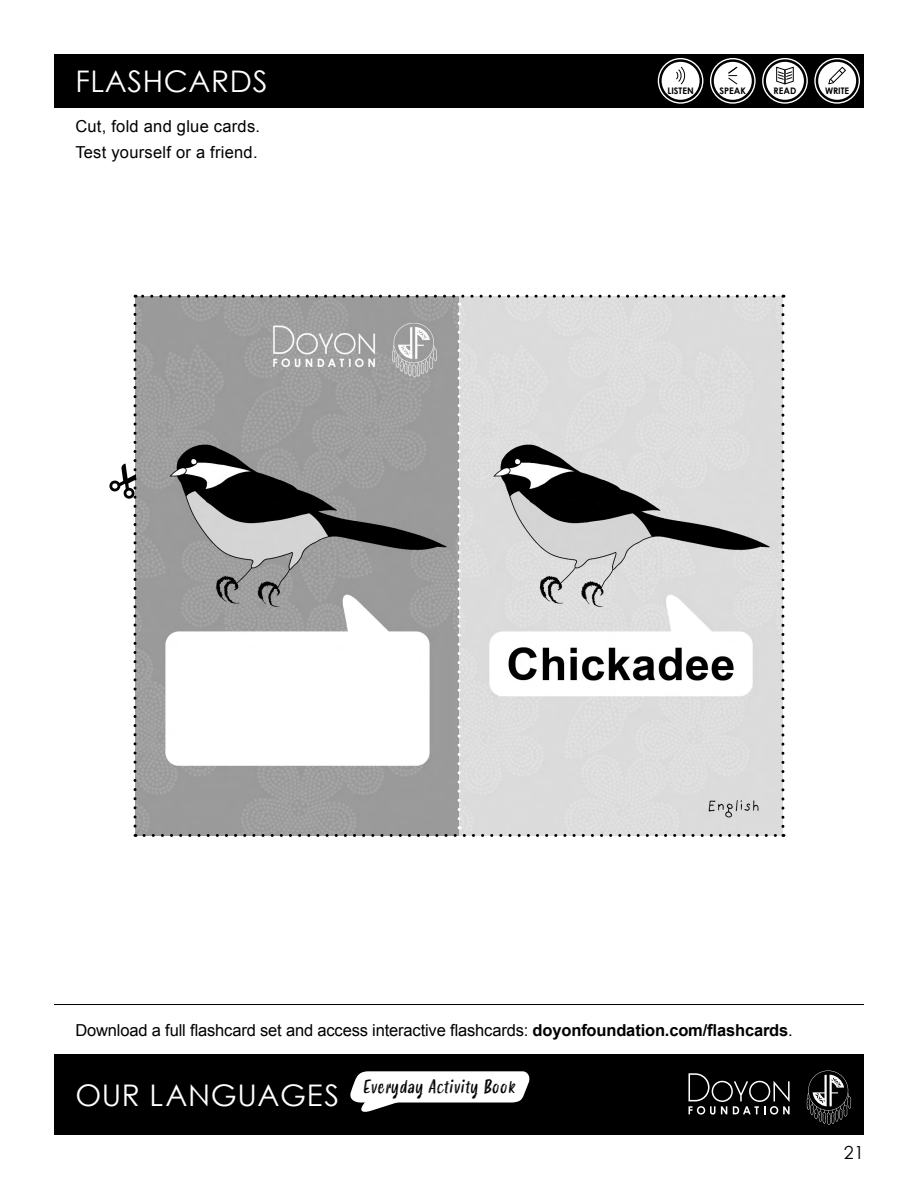
<style>
.page{position:relative;width:918px;height:1188px;background:#fff}
.page>*{position:absolute;margin:0;border:0;box-sizing:border-box;transform-origin:0 0}
.t1{font:29.85px "Century Gothic";letter-spacing:.02em;color:#fff}
.t2{font:italic 18px "Smoothy";letter-spacing:.02em;color:#000}
.t3{font:18px "Century Gothic";color:#000}
.t4{font:16.5px "Arial";letter-spacing:-.01em;color:#000}
.t5{font:16.5px/26.2px "Arial";letter-spacing:.015em;color:#000}
.t6{font:700 9px "Century Gothic";color:#000}
.s1{font-weight:700}
.s2{font-family:"Century Gothic";font-style:normal;font-size:29.85px;color:#fff}
</style>
<div class="page">
<svg style="left:109px;top:295px;width:675px;height:542px"></svg>
<div style="left:54px;top:54px;width:810px;height:54px;background:#000"></div>
<div style="left:714px;top:62px;width:38px;height:38px;background:#fff;border-radius:50%"></div>
<svg style="left:728px;top:66px;width:10px;height:19px"></svg>
<div style="left:710px;top:58px;width:46px;height:46px;border:1px solid #fff;border-radius:50%"></div>
<div style="left:662px;top:62px;width:38px;height:38px;background:#fff;border-radius:50%"></div>
<svg style="left:676px;top:66px;width:10px;height:19px"></svg>
<div style="left:658px;top:58px;width:45px;height:46px;border:1px solid #fff;border-radius:50%"></div>
<div style="left:766px;top:62px;width:38px;height:38px;background:#fff;border-radius:50%"></div>
<svg style="left:776px;top:66px;width:18px;height:19px"></svg>
<div style="left:762px;top:58px;width:46px;height:46px;border:1px solid #fff;border-radius:50%"></div>
<div style="left:818px;top:62px;width:38px;height:38px;background:#fff;border-radius:50%"></div>
<svg style="left:828px;top:66px;width:18px;height:19px"></svg>
<div style="left:814px;top:58px;width:46px;height:46px;border:1px solid #fff;border-radius:50%"></div>
<div style="left:54px;top:1054px;width:810px;height:81px;background:#000"></div>
<svg style="left:689px;top:1073px;width:101px;height:42px"></svg>
<svg style="left:807px;top:1071px;width:44px;height:54px"></svg>
<svg style="left:350px;top:1071px;width:180px;height:41px"></svg>
<hr style="left:54px;top:1004px;width:810px;height:1px;background:#000">
<h1 class="t1" style="left:75px;top:63px;width:194px">FLASHCARDS</h1>
<p class="t5" style="left:75px;top:113px;width:186px">Cut, fold and glue cards.<br>Test yourself or a friend.</p>
<p class="t6" style="left:667px;top:85px;width:28px">LISTEN</p>
<p class="t6" style="left:719px;top:85px;width:28px">SPEAK</p>
<p class="t6" style="left:774px;top:85px;width:24px">READ</p>
<p class="t6" style="left:825px;top:85px;width:26px">WRITE</p>
<p class="t4" style="left:75px;top:1019px;width:719px">Download a full flashcard set and access interactive flashcards: <span class="s1">doyonfoundation.com/flashcards</span>.</p>
<p class="t2" style="left:75px;top:1074px;width:441px"><span class="s2">OUR LANGUAGES</span> Everyday Activity Book</p>
<p class="t3" style="left:844px;top:1142px;width:22px">21</p>
</div>
